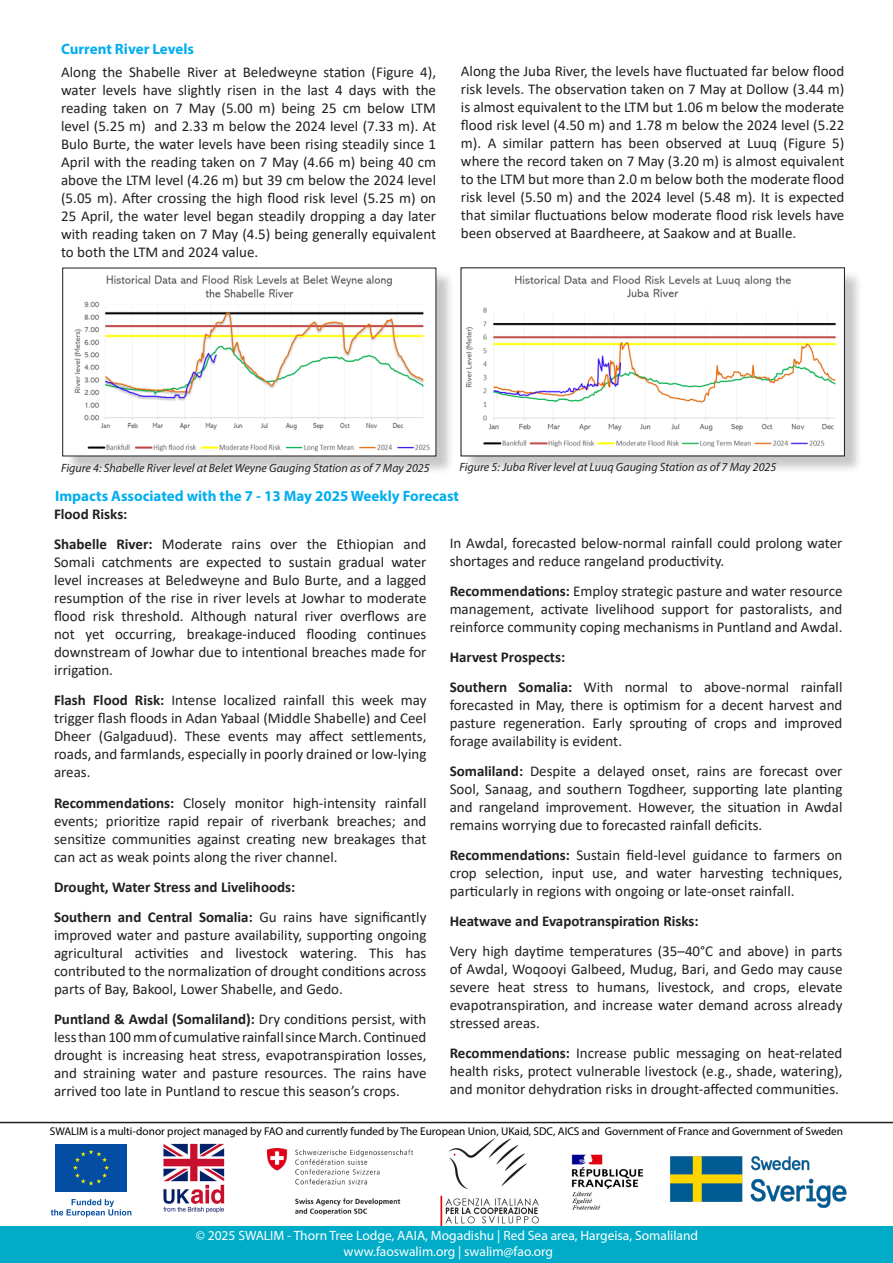
<style>
.page{position:relative;width:893px;height:1263px;background:#fff}
.page>*{position:absolute;margin:0;border:0;box-sizing:border-box;transform-origin:0 0}
.t1{font:15px/18px "Calibri";color:#231f20;text-align:justify}
.t2{font:700 15px "Calibri";color:#231f20}
.t3{font:700 15px "Myriad Pro";color:#00aeef}
.t4{font:13.5px "Myriad Pro";color:#fff}
.t5{font:italic 12px "Myriad Pro";color:#231f20}
.t6{font:11.25px "Myriad Pro";color:#000}
.s1{font-weight:700}
</style>
<div class="page">
<div style="left:0;top:1226px;width:893px;height:37px;background:#00acc8"></div>
<img style="left:267px;top:1148px;width:146px;height:66px">
<img style="left:571px;top:1154px;width:73px;height:56px">
<svg style="left:55px;top:1191px;width:72px;height:1px"></svg>
<div style="left:55px;top:1144px;width:72px;height:47px;background:#034ea2"></div>
<svg style="left:73px;top:1149px;width:36px;height:36px"></svg>
<svg style="left:51px;top:1199px;width:80px;height:18px"></svg>
<img style="left:670px;top:1156px;width:177px;height:52px">
<img style="left:163px;top:1143px;width:62px;height:70px">
<img style="left:440px;top:1139px;width:99px;height:86px">
<hr style="left:0;top:1122px;width:893px;height:1px;background:#231f20">
<div style="left:65px;top:270px;width:390px;height:205px;background:#231f20;opacity:.25"></div>
<img style="left:65px;top:270px;width:369px;height:184px">
<div style="left:463px;top:270px;width:400px;height:205px;background:#231f20;opacity:.25"></div>
<img style="left:463px;top:270px;width:380px;height:184px">
<p class="t3" style="left:61px;top:39px;width:134px">Current River Levels</p>
<p class="t1" style="left:61px;top:63px;width:377px">Along the Shabelle River at Beledweyne station (Figure 4), water levels have slightly risen in the last 4 days with the reading taken on 7 May (5.00 m) being 25 cm below LTM level (5.25 m) and 2.33 m below the 2024 level (7.33 m). At Bulo Burte, the water levels have been rising steadily since 1<br>April with the reading taken on 7 May (4.66 m) being 40 cm above the LTM level (4.26 m) but 39 cm below the 2024 level (5.05 m). After crossing the high flood risk level (5.25 m) on 25 April, the water level began steadily dropping a day later with reading taken on 7 May (4.5) being generally equivalent to both the LTM and 2024 value.</p>
<p class="t1" style="left:461px;top:61px;width:385px">Along the Juba River, the levels have fluctuated far below flood risk levels. The observation taken on 7 May at Dollow (3.44 m) is almost equivalent to the LTM but 1.06 m below the moderate flood risk level (4.50 m) and 1.78 m below the 2024 level (5.22 m). A similar pattern has been observed at Luuq (Figure 5) where the record taken on 7 May (3.20 m) is almost equivalent to the LTM but more than 2.0 m below both the moderate flood risk level (5.50 m) and the 2024 level (5.48 m). It is expected that similar fluctuations below moderate flood risk levels have been observed at Baardheere, at Saakow and at Bualle.</p>
<p class="t5" style="left:61px;top:460px;width:370px">Figure 4: Shabelle River level at Belet Weyne Gauging Station as of 7 May 2025</p>
<p class="t5" style="left:459px;top:460px;width:318px">Figure 5: Juba River level at Luuq Gauging Station as of 7 May 2025</p>
<p class="t3" style="left:55px;top:486px;width:406px">Impacts Associated with the 7 - 13 May 2025 Weekly Forecast</p>
<p class="t1" style="left:450px;top:533px;width:394px">In Awdal, forecasted below-normal rainfall could prolong water shortages and reduce rangeland productivity.</p>
<p class="t1" style="left:450px;top:581px;width:394px"><span class="s1">Recommendations:</span> Employ strategic pasture and water resource management, activate livelihood support for pastoralists, and reinforce community coping mechanisms in Puntland and Awdal.</p>
<p class="t2" style="left:450px;top:646px;width:117px">Harvest Prospects:</p>
<p class="t1" style="left:450px;top:677px;width:394px"><span class="s1">Southern Somalia:</span> With normal to above-normal rainfall forecasted in May, there is optimism for a decent harvest and pasture regeneration. Early sprouting of crops and improved forage availability is evident.</p>
<p class="t1" style="left:450px;top:761px;width:394px"><span class="s1">Somaliland:</span> Despite a delayed onset, rains are forecast over Sool, Sanaag, and southern Togdheer, supporting late planting and rangeland improvement. However, the situation in Awdal remains worrying due to forecasted rainfall deficits.</p>
<p class="t1" style="left:450px;top:845px;width:394px"><span class="s1">Recommendations:</span> Sustain field-level guidance to farmers on crop selection, input use, and water harvesting techniques, particularly in regions with ongoing or late-onset rainfall.</p>
<p class="t2" style="left:450px;top:910px;width:251px">Heatwave and Evapotranspiration Risks:</p>
<p class="t1" style="left:450px;top:941px;width:394px">Very high daytime temperatures (35–40°C and above) in parts of Awdal, Woqooyi Galbeed, Mudug, Bari, and Gedo may cause severe heat stress to humans, livestock, and crops, elevate evapotranspiration, and increase water demand across already stressed areas.</p>
<p class="t1" style="left:450px;top:1043px;width:394px"><span class="s1">Recommendations:</span> Increase public messaging on heat-related health risks, protect vulnerable livestock (e.g., shade, watering), and monitor dehydration risks in drought-affected communities.</p>
<p class="t2" style="left:54px;top:504px;width:75px">Flood Risks:</p>
<p class="t1" style="left:54px;top:535px;width:374px"><span class="s1">Shabelle River:</span> Moderate rains over the Ethiopian and Somali catchments are expected to sustain gradual water level increases at Beledweyne and Bulo Burte, and a lagged resumption of the rise in river levels at Jowhar to moderate flood risk threshold. Although natural river overflows are not yet occurring, breakage-induced flooding continues downstream of Jowhar due to intentional breaches made for irrigation.</p>
<p class="t1" style="left:54px;top:691px;width:374px"><span class="s1">Flash Flood Risk:</span> Intense localized rainfall this week may trigger flash floods in Adan Yabaal (Middle Shabelle) and Ceel Dheer (Galgaduud). These events may affect settlements, roads, and farmlands, especially in poorly drained or low-lying areas.</p>
<p class="t1" style="left:54px;top:793px;width:374px"><span class="s1">Recommendations:</span> Closely monitor high-intensity rainfall events; prioritize rapid repair of riverbank breaches; and sensitize communities against creating new breakages that can act as weak points along the river channel.</p>
<p class="t2" style="left:54px;top:876px;width:243px">Drought, Water Stress and Livelihoods:</p>
<p class="t1" style="left:54px;top:907px;width:374px"><span class="s1">Southern and Central Somalia:</span> Gu rains have significantly improved water and pasture availability, supporting ongoing agricultural activities and livestock watering. This has contributed to the normalization of drought conditions across parts of Bay, Bakool, Lower Shabelle, and Gedo.</p>
<p class="t1" style="left:54px;top:1009px;width:374px"><span class="s1">Puntland &amp; Awdal (Somaliland):</span> Dry conditions persist, with less than 100 mm of cumulative rainfall since March. Continued drought is increasing heat stress, evapotranspiration losses, and straining water and pasture resources. The rains have arrived too late in Puntland to rescue this season’s crops.</p>
<p class="t6" style="left:50px;top:1124px;width:795px">SWALIM is a multi-donor project managed by FAO and currently funded by The European Union, UKaid, SDC, AICS and Government of France and Government of Sweden</p>
<p class="t4" style="left:196px;top:1227px;width:504px">© 2025 SWALIM - Thorn Tree Lodge, AAIA, Mogadishu | Red Sea area, Hargeisa, Somaliland</p>
<p class="t4" style="left:344px;top:1243px;width:211px">www.faoswalim.org | swalim@fao.org</p>
</div>
